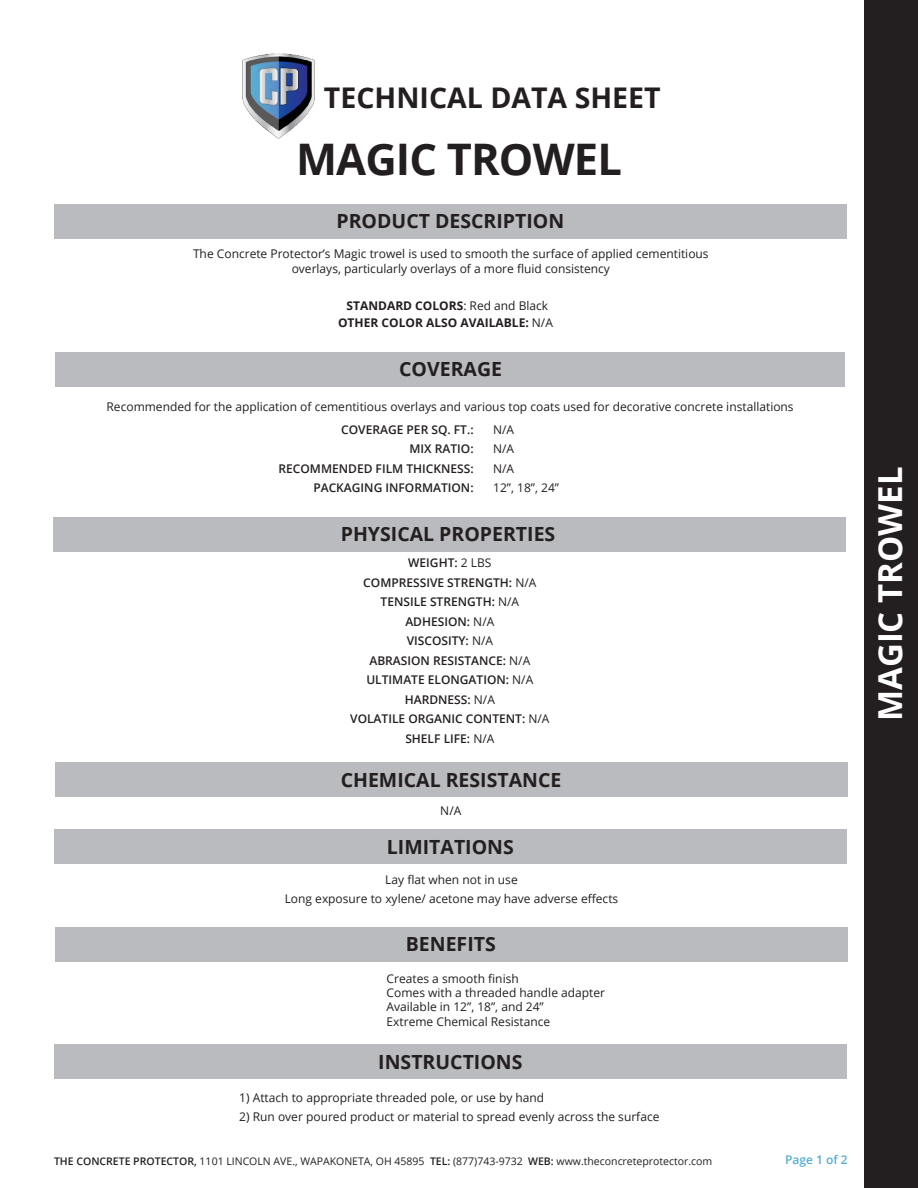
<style>
.page{position:relative;width:918px;height:1188px;background:#fff}
.page>*{position:absolute;margin:0;border:0;box-sizing:border-box;transform-origin:0 0}
.t1{font:700 43.5px "Open Sans";letter-spacing:-.02em;color:#231f20}
.t2{font:700 33px "Open Sans";color:#fff}
.t3{font:700 28.5px "Open Sans";color:#231f20}
.t4{font:700 19.5px "Open Sans";color:#231f20}
.t5{font:12px "Open Sans";color:#231f20}
.t6{font:600 12px "Open Sans";color:#231f20}
.t7{font:700 12px "Open Sans";color:#231f20}
.t8{font:600 12px "Open Sans";color:#56add4}
.t9{font:10.5px "Open Sans";color:#231f20}
.s1{font-weight:400}
.s2{font-weight:600}
</style>
<div class="page">
<div style="left:865px;top:0;width:53px;height:1188px;background:#231f20"></div>
<div style="left:55px;top:204px;width:792px;height:35px;background:#babbbe"></div>
<div style="left:55px;top:352px;width:790px;height:34px;background:#babbbe"></div>
<div style="left:55px;top:763px;width:793px;height:34px;background:#babbbe"></div>
<div style="left:54px;top:517px;width:792px;height:34px;background:#babbbe"></div>
<img style="left:243px;top:53px;width:71px;height:85px">
<div style="left:55px;top:830px;width:792px;height:34px;background:#babbbe"></div>
<div style="left:55px;top:927px;width:792px;height:35px;background:#babbbe"></div>
<div style="left:55px;top:1045px;width:792px;height:34px;background:#babbbe"></div>
<p class="t3" style="left:324px;top:77px;width:338px">TECHNICAL DATA SHEET</p>
<p class="t1" style="left:296px;top:129px;width:327px">MAGIC TROWEL</p>
<p class="t4" style="left:337px;top:208px;width:229px">PRODUCT DESCRIPTION</p>
<p class="t5" style="left:193px;top:246px;width:517px">The Concrete Protector’s Magic trowel is used to smooth the surface of applied cementitious</p>
<p class="t5" style="left:292px;top:260px;width:320px">overlays, particularly overlays of a more fluid consistency</p>
<p class="t7" style="left:347px;top:297px;width:203px">STANDARD COLORS<span class="s1">: Red and Black</span></p>
<p class="t7" style="left:338px;top:314px;width:216px">OTHER COLOR ALSO AVAILABLE: <span class="s1">N/A</span></p>
<p class="t4" style="left:399px;top:355px;width:104px">COVERAGE</p>
<p class="t5" style="left:107px;top:398px;width:689px">Recommended for the application of cementitious overlays and various top coats used for decorative concrete installations</p>
<p class="t6" style="left:341px;top:421px;width:134px">COVERAGE PER SQ. FT.:</p>
<p class="t6" style="left:410px;top:441px;width:66px">MIX RATIO:</p>
<p class="t6" style="left:279px;top:460px;width:197px">RECOMMENDED FILM THICKNESS:</p>
<p class="t6" style="left:313px;top:480px;width:162px">PACKAGING INFORMATION:</p>
<p class="t5" style="left:493px;top:421px;width:23px">N/A</p>
<p class="t5" style="left:493px;top:441px;width:23px">N/A</p>
<p class="t5" style="left:493px;top:460px;width:23px">N/A</p>
<p class="t5" style="left:493px;top:480px;width:67px">12”, 18”, 24”</p>
<p class="t4" style="left:341px;top:520px;width:216px">PHYSICAL PROPERTIES</p>
<p class="t6" style="left:408px;top:555px;width:85px">WEIGHT: <span class="s1">2 LBS</span></p>
<p class="t6" style="left:363px;top:574px;width:175px">COMPRESSIVE STRENGTH: <span class="s1">N/A</span></p>
<p class="t6" style="left:381px;top:594px;width:140px">TENSILE STRENGTH: <span class="s1">N/A</span></p>
<p class="t6" style="left:405px;top:613px;width:91px">ADHESION: <span class="s1">N/A</span></p>
<p class="t6" style="left:407px;top:633px;width:88px">VISCOSITY: <span class="s1">N/A</span></p>
<p class="t6" style="left:369px;top:652px;width:162px">ABRASION RESISTANCE: <span class="s1">N/A</span></p>
<p class="t6" style="left:366px;top:672px;width:168px">ULTIMATE ELONGATION: <span class="s1">N/A</span></p>
<p class="t6" style="left:405px;top:691px;width:92px">HARDNESS: <span class="s1">N/A</span></p>
<p class="t6" style="left:350px;top:711px;width:201px">VOLATILE ORGANIC CONTENT: <span class="s1">N/A</span></p>
<p class="t6" style="left:405px;top:730px;width:91px">SHELF LIFE: <span class="s1">N/A</span></p>
<p class="t4" style="left:341px;top:766px;width:222px">CHEMICAL RESISTANCE</p>
<p class="t5" style="left:440px;top:802px;width:23px">N/A</p>
<p class="t4" style="left:387px;top:833px;width:128px">LIMITATIONS</p>
<p class="t5" style="left:385px;top:871px;width:134px">Lay flat when not in use</p>
<p class="t5" style="left:285px;top:891px;width:335px">Long exposure to xylene/ acetone may have adverse effects</p>
<p class="t4" style="left:406px;top:930px;width:91px">BENEFITS</p>
<p class="t5" style="left:387px;top:970px;width:134px">Creates a smooth finish</p>
<p class="t5" style="left:387px;top:985px;width:220px">Comes with a threaded handle adapter</p>
<p class="t5" style="left:387px;top:999px;width:159px">Available in 12”, 18”, and 24”</p>
<p class="t5" style="left:387px;top:1013px;width:165px">Extreme Chemical Resistance</p>
<p class="t4" style="left:378px;top:1048px;width:146px">INSTRUCTIONS</p>
<p class="t5" style="left:239px;top:1089px;width:307px">1) Attach to appropriate threaded pole, or use by hand</p>
<p class="t5" style="left:239px;top:1109px;width:422px">2) Run over poured product or material to spread evenly across the surface</p>
<p class="t9" style="left:54px;top:1154px;width:660px"><span class="s2">THE CONCRETE PROTECTOR,</span> 1101 LINCOLN AVE., WAPAKONETA, OH 45895 <span class="s2">TEL:</span> (877)743-9732 <span class="s2">WEB:</span> www.theconcreteprotector.com</p>
<p class="t8" style="left:785px;top:1152px;width:64px">Page 1 of 2</p>
<p class="t2" style="left:867px;top:721px;width:256px;rotate:-90deg">MAGIC TROWEL</p>
</div>
